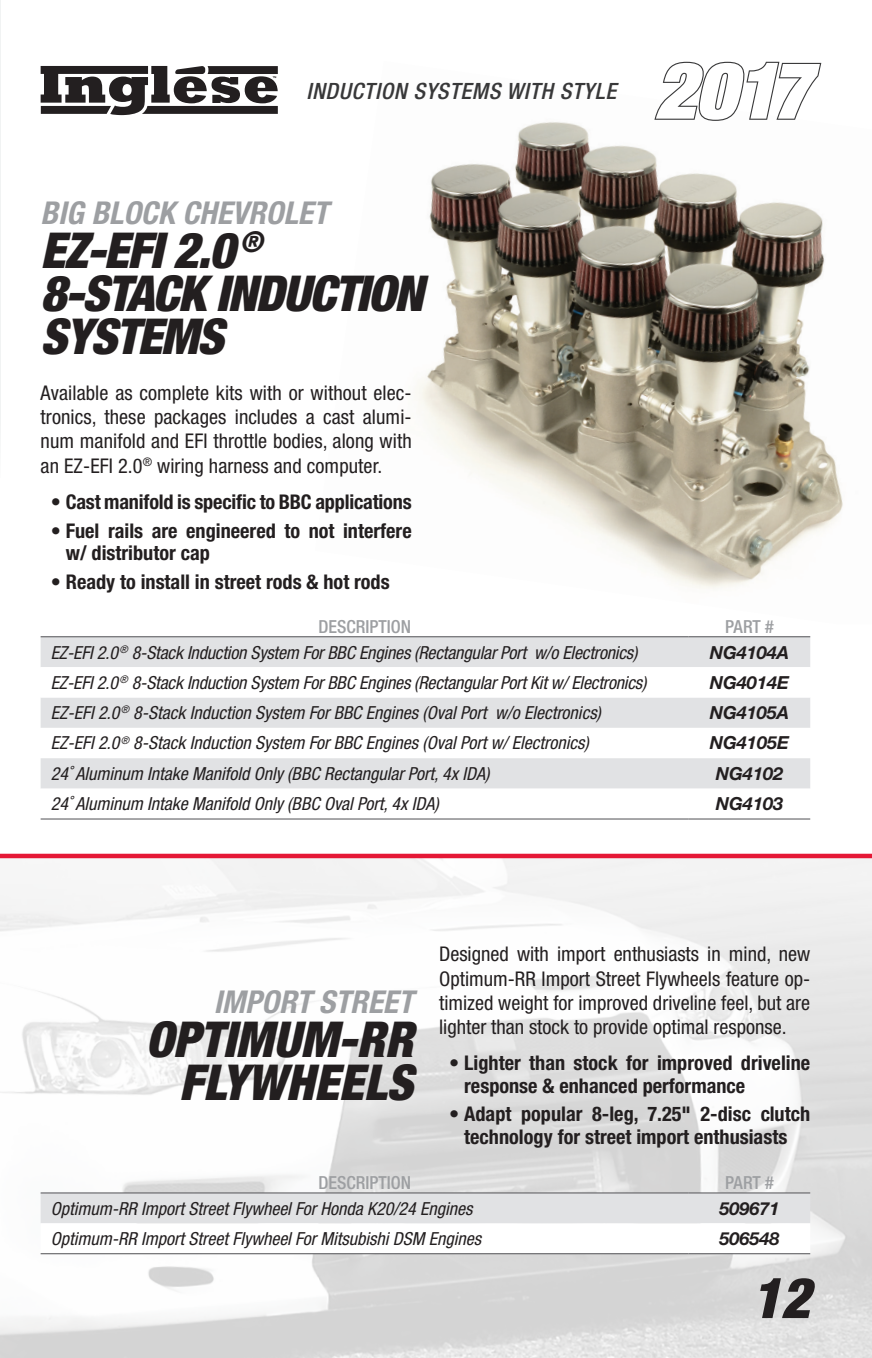
<style>
.page{position:relative;width:872px;height:1358px;background:#fff}
.page>*{position:absolute;margin:0;border:0;box-sizing:border-box;transform-origin:0 0}
.t1{font:italic 900 condensed 78.75px "Helvetica Neue LT Std";color:#fff}
.t2{font:italic 900 condensed 56.25px "Helvetica Neue LT Std";color:#231f20}
.t3{font:italic 900 condensed 49.5px/42.8px "Helvetica Neue LT Std";letter-spacing:-.025em;color:#231f20}
.t4{font:italic 900 condensed 49.5px/42.8px "Helvetica Neue LT Std";color:#231f20;text-align:right}
.t5{font:italic 700 condensed 31.5px "Helvetica Neue LT Std";color:#9d9fa2}
.t6{font:italic 500 condensed 22.5px "Helvetica Neue LT Std";letter-spacing:.03em;color:#383839}
.t7{font:condensed 20.25px/24.3px "Helvetica Neue LT Std";letter-spacing:.005em;color:#231f20;text-align:justify}
.t8{font:700 condensed 20.25px/22.5px "Helvetica Neue LT Std";color:#231f20}
.t9{font:italic condensed 18px "Helvetica Neue LT Std";color:#231f20}
.t10{font:italic 700 18px "Helvetica Neue LT Std";color:#231f20}
.t11{font:500 condensed 18px "Helvetica Neue LT Std";color:#9d9fa2}
</style>
<div class="page">
<img style="left:59px;top:1173px;width:813px;height:185px">
<img style="left:415px;top:122px;width:428px;height:467px">
<img style="left:0;top:1px;width:1px;height:434px">
<svg style="left:0;top:858px;width:872px;height:315px"></svg>
<svg style="left:59px;top:1193px;width:751px;height:60px"></svg>
<hr style="left:41px;top:1192px;width:648px;height:1px;background:#636366">
<hr style="left:689px;top:1192px;width:121px;height:1px;background:#636366">
<hr style="left:41px;top:1253px;width:648px;height:1px;background:#636366">
<hr style="left:689px;top:1253px;width:121px;height:1px;background:#636366">
<div style="left:41px;top:637px;width:769px;height:91px;background:#e1e2e4"></div>
<svg style="left:41px;top:667px;width:769px;height:30px"></svg>
<div style="left:41px;top:758px;width:769px;height:31px;background:#e1e2e4"></div>
<hr style="left:41px;top:636px;width:648px;height:1px;background:#636366">
<hr style="left:689px;top:636px;width:121px;height:1px;background:#636366">
<hr style="left:41px;top:818px;width:648px;height:1px;background:#636366">
<hr style="left:689px;top:818px;width:121px;height:1px;background:#636366">
<img style="left:0;top:908px;width:59px;height:450px">
<hr style="left:0;top:854px;width:872px;height:4px;background:#e51836">
<svg style="left:41px;top:66px;width:237px;height:49px"></svg>
<svg style="left:654px;top:61px;width:168px;height:60px"></svg>
<svg style="left:869px;top:1354px;width:3px;height:4px"></svg>
<p class="t6" style="left:306px;top:77px;width:311px">INDUCTION SYSTEMS WITH STYLE</p>
<h3 class="t5" style="left:41px;top:194px;width:289px">BIG BLOCK CHEVROLET</h3>
<h3 class="t3" style="left:41px;top:230px;width:384px">EZ-EFI 2.0 <sup>®<br></sup>8-STACK INDUCTION<br>SYSTEMS</h3>
<h1 class="t1" style="left:654px;top:40px;width:157px">2017</h1>
<p class="t7" style="left:41px;top:380px;width:373px">Available as complete kits with or without elec&shy;tronics, these packages includes a cast alumi&shy;num manifold and EFI throttle bodies, along with an EZ-EFI 2.0<sup>®</sup> wiring harness and computer.</p>
<p class="t8" style="left:51px;top:490px;width:362px">• Cast manifold is specific to BBC applications</p>
<p class="t8" style="left:66px;top:519px;width:347px;text-indent:-15px">• Fuel rails are engineered to not interfere w/ distributor cap</p>
<p class="t8" style="left:51px;top:570px;width:340px">• Ready to install in street rods &amp; hot rods</p>
<p class="t11" style="left:318px;top:616px;width:94px">DESCRIPTION</p>
<p class="t11" style="left:725px;top:616px;width:50px">PART #</p>
<p class="t9" style="left:51px;top:642px;width:588px">EZ-EFI 2.0<sup>®</sup> 8-Stack Induction System For BBC Engines (Rectangular Port w/o Electronics)</p>
<p class="t10" style="left:710px;top:641px;width:81px">NG4104A</p>
<p class="t9" style="left:51px;top:672px;width:597px">EZ-EFI 2.0<sup>®</sup> 8-Stack Induction System For BBC Engines (Rectangular Port Kit w/ Electronics)</p>
<p class="t10" style="left:710px;top:671px;width:81px">NG4014E</p>
<p class="t9" style="left:51px;top:702px;width:552px">EZ-EFI 2.0<sup>®</sup> 8-Stack Induction System For BBC Engines (Oval Port w/o Electronics)</p>
<p class="t10" style="left:710px;top:701px;width:81px">NG4105A</p>
<p class="t9" style="left:51px;top:733px;width:539px">EZ-EFI 2.0<sup>®</sup> 8-Stack Induction System For BBC Engines (Oval Port w/ Electronics)</p>
<p class="t10" style="left:710px;top:732px;width:81px">NG4105E</p>
<p class="t9" style="left:51px;top:763px;width:440px">24˚ Aluminum Intake Manifold Only (BBC Rectangular Port, 4x IDA)</p>
<p class="t10" style="left:716px;top:762px;width:69px">NG4102</p>
<p class="t9" style="left:51px;top:793px;width:390px">24˚ Aluminum Intake Manifold Only (BBC Oval Port, 4x IDA)</p>
<p class="t10" style="left:716px;top:792px;width:69px">NG4103</p>
<h3 class="t5" style="left:214px;top:983px;width:201px">IMPORT STREET</h3>
<h3 class="t4" style="left:146px;top:1018px;width:269px">OPTIMUM-RR<br>FLYWHEELS</h3>
<p class="t7" style="left:439px;top:942px;width:373px">Designed with import enthusiasts in mind, new Optimum-RR Import Street Flywheels feature op&shy;timized weight for improved driveline feel, but are lighter than stock to provide optimal response.</p>
<p class="t8" style="left:464px;top:1051px;width:347px;text-indent:-15px">• Lighter than stock for improved driveline response &amp; enhanced performance</p>
<p class="t8" style="left:449px;top:1102px;width:362px;text-align:center">• Adapt popular 8-leg, 7.25" 2-disc clutch technology for street import enthusiasts</p>
<p class="t11" style="left:318px;top:1172px;width:94px">DESCRIPTION</p>
<p class="t11" style="left:725px;top:1172px;width:50px">PART #</p>
<p class="t9" style="left:51px;top:1198px;width:423px">Optimum-RR Import Street Flywheel For Honda K20/24 Engines</p>
<p class="t10" style="left:719px;top:1197px;width:62px">509671</p>
<p class="t9" style="left:51px;top:1228px;width:432px">Optimum-RR Import Street Flywheel For Mitsubishi DSM Engines</p>
<p class="t10" style="left:719px;top:1227px;width:62px">506548</p>
<h2 class="t2" style="left:752px;top:1263px;width:60px">12</h2>
</div>
